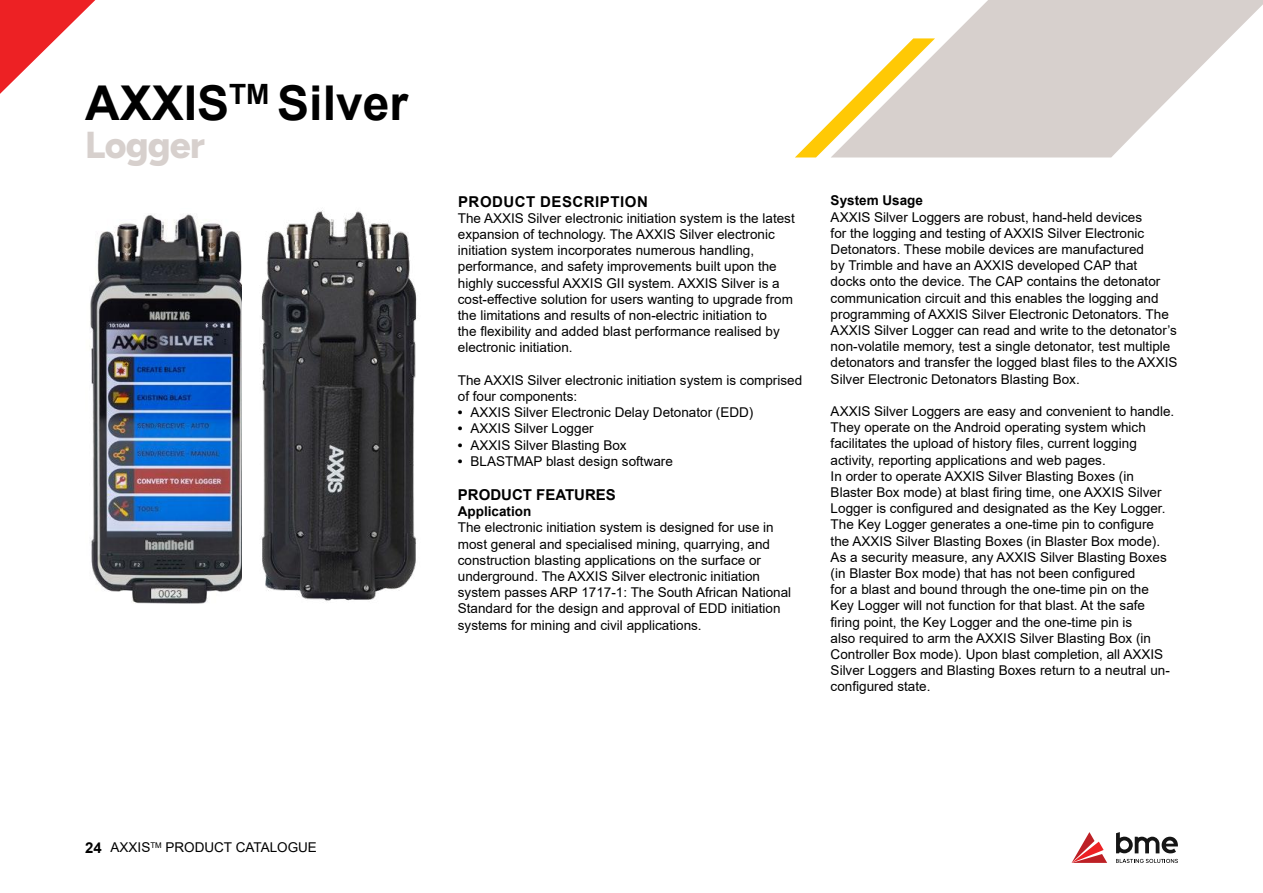
<style>
.page{position:relative;width:1263px;height:893px;background:#fff}
.page>*{position:absolute;margin:0;border:0;box-sizing:border-box;transform-origin:0 0}
.t1{font:700 48px "Arial";color:#000}
.t2{font:800 37.5px "Figtree";letter-spacing:-.02em;color:#d7d0cd}
.t3{font:700 15px "Arial";letter-spacing:.035em;color:#000}
.t4{font:700 15px "Arial";color:#000}
.t5{font:13.5px/16.2px "Arial";color:#000}
.t6{font:700 13.5px "Arial";color:#000}
.s1{font-weight:700}
.s2{font-weight:700;font-size:15px}
</style>
<div class="page">
<svg style="left:935px;top:0;width:328px;height:157px;fill:#d7d0cd"></svg>
<svg style="left:795px;top:38px;width:140px;height:119px"></svg>
<img style="left:89px;top:214px;width:153px;height:390px">
<img style="left:261px;top:210px;width:156px;height:391px">
<svg style="left:1071px;top:832px;width:36px;height:31px"></svg>
<svg style="left:1116px;top:832px;width:62px;height:21px"></svg>
<svg style="left:1116px;top:859px;width:62px;height:4px"></svg>
<svg style="left:0;top:0;width:96px;height:94px"></svg>
<h1 class="t1" style="left:85px;top:69px;width:324px">AXXIS<sup>TM</sup> Silver</h1>
<h2 class="t2" style="left:85px;top:121px;width:122px">Logger</h2>
<p class="t3" style="left:458px;top:191px;width:191px">PRODUCT DESCRIPTION</p>
<p class="t5" style="left:458px;top:210px;width:338px">The AXXIS Silver electronic initiation system is the latest expansion of technology. The AXXIS Silver electronic initiation system incorporates numerous handling, performance, and safety improvements built upon the highly successful AXXIS GII system. AXXIS Silver is a cost-effective solution for users wanting to upgrade from the limitations and results of non-electric initiation to<br>the flexibility and added blast performance realised by electronic initiation.</p>
<p class="t5" style="left:458px;top:372px;width:346px">The AXXIS Silver electronic initiation system is comprised of four components:</p>
<p class="t5" style="left:458px;top:404px;width:297px"><span class="s1">•</span> AXXIS Silver Electronic Delay Detonator (EDD)</p>
<p class="t5" style="left:458px;top:420px;width:137px"><span class="s1">•</span> AXXIS Silver Logger</p>
<p class="t5" style="left:458px;top:437px;width:170px"><span class="s1">•</span> AXXIS Silver Blasting Box</p>
<p class="t5" style="left:458px;top:453px;width:217px"><span class="s1">•</span> BLASTMAP blast design software</p>
<p class="t4" style="left:458px;top:484px;width:160px">PRODUCT FEATURES</p>
<p class="t6" style="left:458px;top:502px;width:75px">Application</p>
<p class="t5" style="left:458px;top:519px;width:335px">The electronic initiation system is designed for use in most general and specialised mining, quarrying, and construction blasting applications on the surface or underground. The AXXIS Silver electronic initiation system passes ARP 1717-1: The South African National Standard for the design and approval of EDD initiation systems for mining and civil applications.</p>
<p class="t6" style="left:831px;top:191px;width:94px">System Usage</p>
<p class="t5" style="left:831px;top:209px;width:348px">AXXIS Silver Loggers are robust, hand-held devices<br>for the logging and testing of AXXIS Silver Electronic Detonators. These mobile devices are manufactured<br>by Trimble and have an AXXIS developed CAP that<br>docks onto the device. The CAP contains the detonator communication circuit and this enables the logging and programming of AXXIS Silver Electronic Detonators. The AXXIS Silver Logger can read and write to the detonator’s non-volatile memory, test a single detonator, test multiple detonators and transfer the logged blast files to the AXXIS Silver Electronic Detonators Blasting Box.</p>
<p class="t5" style="left:831px;top:403px;width:345px">AXXIS Silver Loggers are easy and convenient to handle.<br>They operate on the Android operating system which facilitates the upload of history files, current logging activity, reporting applications and web pages.<br>In order to operate AXXIS Silver Blasting Boxes (in Blaster Box mode) at blast firing time, one AXXIS Silver Logger is configured and designated as the Key Logger.<br>The Key Logger generates a one-time pin to configure the AXXIS Silver Blasting Boxes (in Blaster Box mode).<br>As a security measure, any AXXIS Silver Blasting Boxes (in Blaster Box mode) that has not been configured<br>for a blast and bound through the one-time pin on the Key Logger will not function for that blast. At the safe firing point, the Key Logger and the one-time pin is<br>also required to arm the AXXIS Silver Blasting Box (in Controller Box mode). Upon blast completion, all AXXIS Silver Loggers and Blasting Boxes return to a neutral un&shy;configured state.</p>
<p class="t5" style="left:85px;top:839px;width:233px"><span class="s2">24</span> AXXIS<sup>TM</sup> PRODUCT CATALOGUE</p>
</div>
